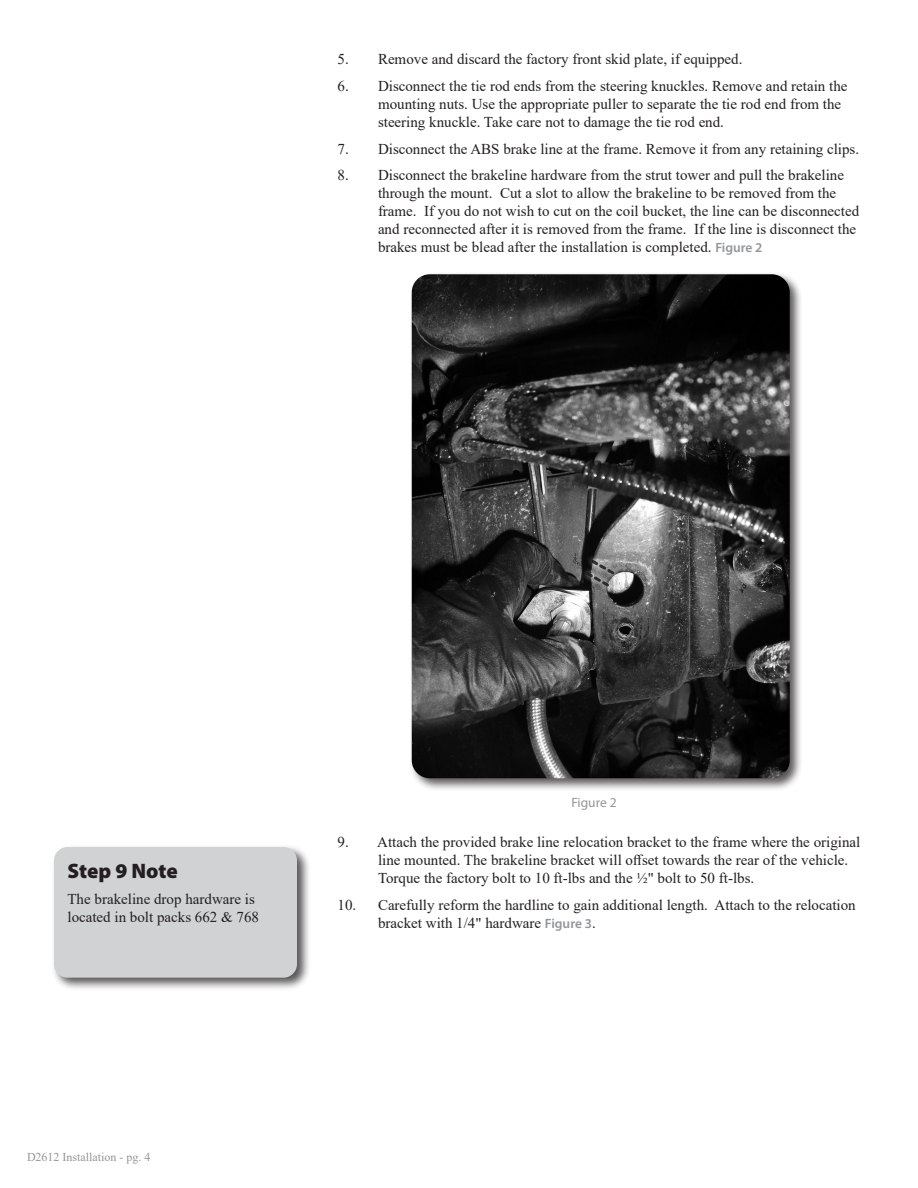
<style>
.page{position:relative;width:918px;height:1188px;background:#fff}
.page>*{position:absolute;margin:0;border:0;box-sizing:border-box;transform-origin:0 0}
.Headline{font:900 21px "Myriad Pro";letter-spacing:-.005em;color:#231f20}
.Body_text{font:15px/18px "Times New Roman";color:#231f20}
.t1{font:13.5px "Myriad Pro";color:#939598}
.t2{font:12px "Times New Roman";color:#939598}
.s1{font-family:"Myriad Pro";font-weight:600;font-size:13.5px;color:#939598}
</style>
<div class="page">
<div style="left:409px;top:271px;width:394px;height:521px;background:#231f20;opacity:.75"></div>
<img style="left:412px;top:274px;width:378px;height:504px">
<div style="left:586px;top:555px;width:35px;height:26px;background:#fff;opacity:.9"></div>
<div style="left:581px;top:567px;width:34px;height:26px;background:#fff;opacity:.9"></div>
<svg style="left:583px;top:557px;width:34px;height:32px"></svg>
<div style="left:51px;top:844px;width:260px;height:147px;background:#231f20;opacity:.75"></div>
<div style="left:54px;top:847px;width:243px;height:131px;background:#d1d2d4;border-radius:14px"></div>
<p class="Body_text" style="left:338px;top:50px;width:407px">5. Remove and discard the factory front skid plate, if equipped.</p>
<p class="Body_text" style="left:378px;top:77px;width:471px;text-indent:-40px">6. Disconnect the tie rod ends from the steering knuckles. Remove and retain the mounting nuts. Use the appropriate puller to separate the tie rod end from the steering knuckle. Take care not to damage the tie rod end.</p>
<p class="Body_text" style="left:338px;top:139px;width:523px">7. Disconnect the ABS brake line at the frame. Remove it from any retaining clips.</p>
<p class="Body_text" style="left:378px;top:166px;width:483px;text-indent:-40px">8. Disconnect the brakeline hardware from the strut tower and pull the brakeline through the mount. Cut a slot to allow the brakeline to be removed from the frame. If you do not wish to cut on the coil bucket, the line can be disconnected and reconnected after it is removed from the frame. If the line is disconnect the brakes must be blead after the installation is completed. <span class="s1">Figure 2</span></p>
<p class="Headline" style="left:68px;top:859px;width:112px">Step 9 Note</p>
<p class="Body_text" style="left:68px;top:890px;width:193px">The brakeline drop hardware is located in bolt packs 662 &amp; 768</p>
<p class="t1" style="left:571px;top:795px;width:47px">Figure 2</p>
<p class="Body_text" style="left:378px;top:833px;width:484px;text-indent:-40px">9. Attach the provided brake line relocation bracket to the frame where the original line mounted. The brakeline bracket will offset towards the rear of the vehicle.<br>Torque the factory bolt to 10 ft-lbs and the ½" bolt to 50 ft-lbs.</p>
<p class="Body_text" style="left:378px;top:895px;width:479px;text-indent:-40px">10. Carefully reform the hardline to gain additional length. Attach to the relocation bracket with 1/4" hardware <span class="s1">Figure 3</span>.</p>
<p class="t2" style="left:27px;top:1149px;width:125px">D2612 Installation - pg. 4</p>
</div>
